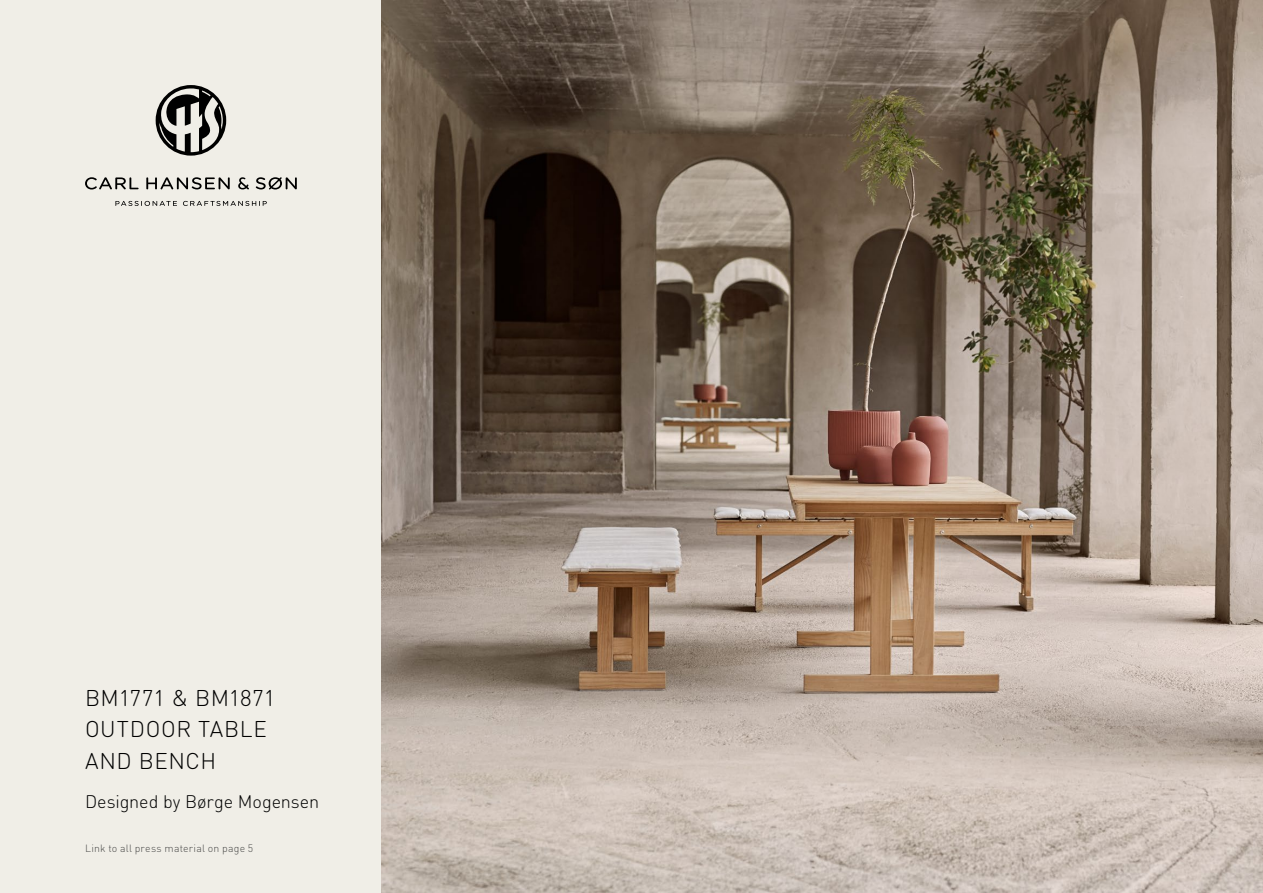
<style>
.page{position:relative;width:1263px;height:893px;background:#fff}
.page>*{position:absolute;margin:0;border:0;box-sizing:border-box;transform-origin:0 0}
.t1{font:300 22.5px/31.5px "DIN Round Pro";letter-spacing:.02em;color:#000}
.t2{font:300 18px "DIN Round Pro";letter-spacing:-.005em;color:#000}
.t3{font:300 10.5px "DIN Round Pro";letter-spacing:.02em;color:#4a4a49}
</style>
<div class="page">
<div style="left:0;top:0;width:382px;height:893px;background:#f0eee7"></div>
<img style="left:382px;top:0;width:881px;height:893px">
<svg style="left:156px;top:85px;width:70px;height:71px"></svg>
<svg style="left:85px;top:177px;width:54px;height:12px"></svg>
<svg style="left:146px;top:177px;width:84px;height:12px"></svg>
<svg style="left:256px;top:177px;width:41px;height:13px"></svg>
<svg style="left:238px;top:177px;width:11px;height:12px"></svg>
<svg style="left:115px;top:201px;width:62px;height:5px"></svg>
<svg style="left:183px;top:201px;width:84px;height:5px"></svg>
<p class="t1" style="left:85px;top:681px;width:192px">BM1771 &amp; BM1871<br>OUTDOOR TABLE<br>AND BENCH</p>
<p class="t2" style="left:85px;top:790px;width:236px">Designed by Børge Mogensen</p>
<p class="t3" style="left:85px;top:842px;width:170px">Link to all press material on page 5</p>
</div>
